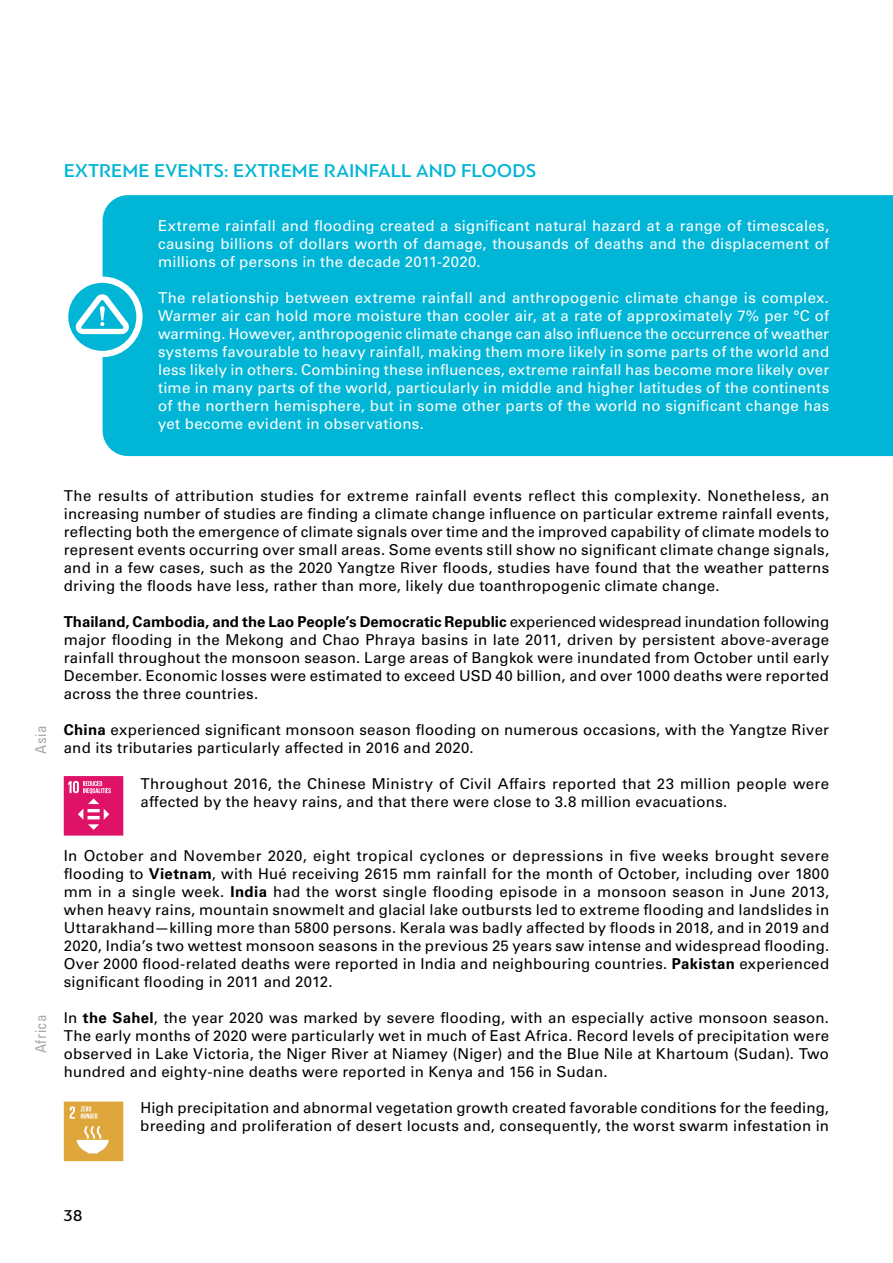
<style>
.page{position:relative;width:893px;height:1263px;background:#fff}
.page>*{position:absolute;margin:0;border:0;box-sizing:border-box;transform-origin:0 0}
.t1{font:500 19.5px "PF Bague Sans Pro";letter-spacing:.005em;color:#00b5d5}
.t2{font:500 16.5px "PF Bague Sans Pro";color:#000}
.t3{font:15px/18px "Univers LTCYR 55 Roman";letter-spacing:.015em;color:#000;text-align:justify}
.t4{font:15px/18px "Univers LTCYR 55 Roman";letter-spacing:.015em;color:#fff;text-align:justify}
.t5{font:700 15px "Univers LTCYR 65";color:#000}
.t6{font:condensed 15px "Univers LTCYR 57";letter-spacing:.025em;color:#a7a9ac}
.s1{font-family:"Univers LTCYR 55 Roman";font-weight:400}
.s2{font-family:"Univers LTCYR 65";font-weight:700}
</style>
<div class="page">
<div style="left:103px;top:195px;width:790px;height:261px;background:#00b5d5"></div>
<svg style="left:64px;top:776px;width:59px;height:60px;background:#e22f79"></svg>
<svg style="left:64px;top:1101px;width:59px;height:60px;background:#e3b459"></svg>
<div style="left:64px;top:278px;width:77px;height:78px;background:#fff;border-radius:50%"></div>
<div style="left:62px;top:277px;width:81px;height:80px;border:3px solid #fff;border-radius:50%"></div>
<div style="left:68px;top:283px;width:68px;height:68px;background:#00b5d5;border-radius:50%"></div>
<svg style="left:75px;top:294px;width:54px;height:40px"></svg>
<h1 class="t1" style="left:64px;top:159px;width:474px">EXTREME EVENTS: EXTREME RAINFALL AND FLOODS</h1>
<p class="t4" style="left:158px;top:216px;width:673px">Extreme rainfall and flooding created a significant natural hazard at a range of timescales, causing billions of dollars worth of damage, thousands of deaths and the displacement of millions of persons in the decade 2011-2020.</p>
<p class="t4" style="left:158px;top:288px;width:673px">The relationship between extreme rainfall and anthropogenic climate change is complex.<br>Warmer air can hold more moisture than cooler air, at a rate of approximately 7% per °C of warming. However, anthropogenic climate change can also influence the occurrence of weather systems favourable to heavy rainfall, making them more likely in some parts of the world and less likely in others. Combining these influences, extreme rainfall has become more likely over time in many parts of the world, particularly in middle and higher latitudes of the continents of the northern hemisphere, but in some other parts of the world no significant change has yet become evident in observations.</p>
<p class="t6" style="left:31px;top:754px;width:29px;rotate:-90deg">Asia</p>
<p class="t6" style="left:31px;top:1053px;width:40px;rotate:-90deg">Africa</p>
<p class="t3" style="left:64px;top:486px;width:767px">The results of attribution studies for extreme rainfall events reflect this complexity. Nonetheless, an increasing number of studies are finding a climate change influence on particular extreme rainfall events, reflecting both the emergence of climate signals over time and the improved capability of climate models to represent events occurring over small areas. Some events still show no significant climate change signals, and in a few cases, such as the 2020 Yangtze River floods, studies have found that the weather patterns driving the floods have less, rather than more, likely due toanthropogenic climate change.</p>
<p class="t5" style="left:64px;top:611px;width:767px">Thailand, Cambodia, and the Lao People’s Democratic Republic <span class="s1">experienced widespread inundation following</span></p>
<p class="t3" style="left:64px;top:630px;width:767px">major flooding in the Mekong and Chao Phraya basins in late 2011, driven by persistent above-average rainfall throughout the monsoon season. Large areas of Bangkok were inundated from October until early December. Economic losses were estimated to exceed USD 40 billion, and over 1000 deaths were reported across the three countries.</p>
<p class="t3" style="left:64px;top:720px;width:767px"><span class="s2">China</span> experienced significant monsoon season flooding on numerous occasions, with the Yangtze River and its tributaries particularly affected in 2016 and 2020.</p>
<p class="t3" style="left:140px;top:774px;width:690px">Throughout 2016, the Chinese Ministry of Civil Affairs reported that 23 million people were affected by the heavy rains, and that there were close to 3.8 million evacuations.</p>
<p class="t3" style="left:64px;top:846px;width:767px">In October and November 2020, eight tropical cyclones or depressions in five weeks brought severe flooding to <span class="s2">Vietnam</span>, with Hué receiving 2615 mm rainfall for the month of October, including over 1800 mm in a single week. <span class="s2">India</span> had the worst single flooding episode in a monsoon season in June 2013, when heavy rains, mountain snowmelt and glacial lake outbursts led to extreme flooding and landslides in Uttarakhand—killing more than 5800 persons. Kerala was badly affected by floods in 2018, and in 2019 and 2020, India’s two wettest monsoon seasons in the previous 25 years saw intense and widespread flooding.<br>Over 2000 flood-related deaths were reported in India and neighbouring countries. <span class="s2">Pakistan</span> experienced significant flooding in 2011 and 2012.</p>
<p class="t3" style="left:64px;top:1008px;width:767px">In <span class="s2">the Sahel</span>, the year 2020 was marked by severe flooding, with an especially active monsoon season.<br>The early months of 2020 were particularly wet in much of East Africa. Record levels of precipitation were observed in Lake Victoria, the Niger River at Niamey (Niger) and the Blue Nile at Khartoum (Sudan). Two hundred and eighty-nine deaths were reported in Kenya and 156 in Sudan.</p>
<p class="t3" style="left:140px;top:1098px;width:690px">High precipitation and abnormal vegetation growth created favorable conditions for the feeding, breeding and proliferation of desert locusts and, consequently, the worst swarm infestation in</p>
<p class="t2" style="left:64px;top:1206px;width:20px">38</p>
</div>
